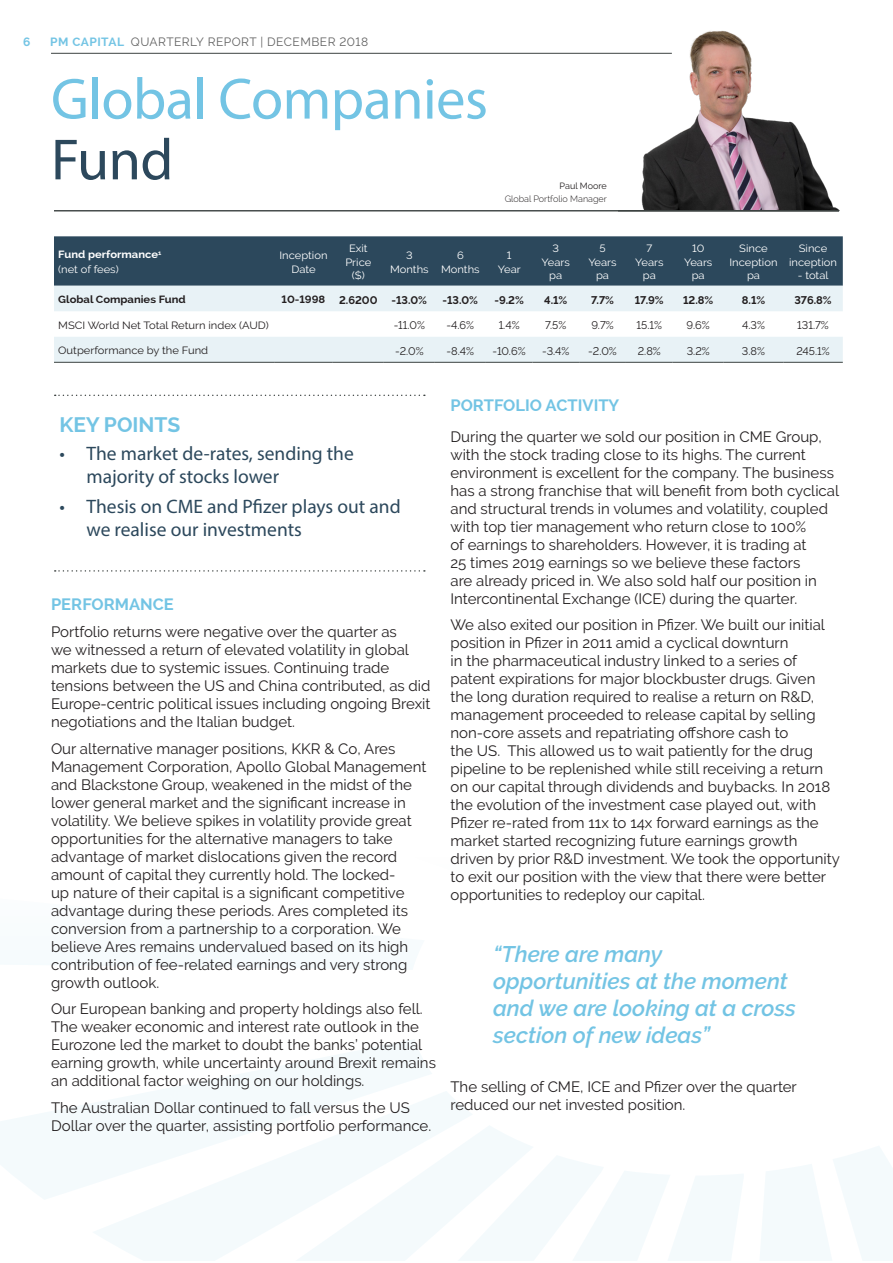
<style>
.page{position:relative;width:893px;height:1263px;background:#fff}
.page>*{position:absolute;margin:0;border:0;box-sizing:border-box;transform-origin:0 0}
.t1{font:58.5px/60.8px "Myriad Pro";letter-spacing:-.01em;color:#73c4e4}
._2017_Body_Copy{font:italic 600 22.5px/27px "Raleway";color:#73c4e4}
.t2{font:700 21px "Raleway";color:#73c4e4}
.t3{font:19.5px/23.4px "Myriad Pro";color:#2c485c}
._2017_Body_Copy-2{font:700 16.5px "Raleway";color:#73c4e4}
._2017_Body_Copy-3{font:15px/18px "Raleway";color:#231f20}
._2017_Body_Copy-4{font:12px "Raleway";letter-spacing:.04em;color:#626262}
._2017_Body_Copy-5{font:700 12px "Raleway";color:#73c4e4}
._05a_Table_date_-_Gi{font:11.1px "Raleway";color:#231f20}
._05a_Table_date_-_Gi-2{font:700 11.1px "Raleway";color:#231f20}
.t4{font:10.5px/13.5px "Raleway";color:#fff;text-align:center;scale:1.07 1}
._05_Table_content{font:10.5px "Raleway";color:#231f20;scale:1.07 1}
.t5{font:700 10.5px/15px "Raleway";color:#fff;scale:1.07 1}
._05_Table_content-2{font:700 10.5px "Raleway";color:#231f20;scale:1.07 1}
._05a_Table_date_-_Gi-3{font:700 10.5px "Raleway";color:#231f20;scale:1.07 1}
.t6{font:300 9px/12.8px "Raleway";color:#231f20;text-align:right}
.s1{font-weight:700;color:#73c4e4}
.s2{color:#2c485c}
.s3{font-weight:400}
</style>
<div class="page">
<svg style="left:0;top:1040px;width:432px;height:159px"></svg>
<svg style="left:92px;top:1091px;width:380px;height:169px;fill:#f4fafc"></svg>
<svg style="left:236px;top:1125px;width:507px;height:135px"></svg>
<svg style="left:760px;top:1146px;width:133px;height:114px"></svg>
<img style="left:603px;top:30px;width:236px;height:180px">
<hr style="left:54px;top:210px;width:785px;height:1px;background:#3c4241">
<svg style="left:55px;top:570px;width:370px;height:2px"></svg>
<svg style="left:55px;top:395px;width:370px;height:1px"></svg>
<hr style="left:51px;top:53px;width:621px;height:1px;background:#3c4241">
<div style="left:54px;top:236px;width:789px;height:50px;background:#2c485c"></div>
<svg style="left:54px;top:286px;width:789px;height:76px;fill:#e8f2f6"></svg>
<hr style="left:54px;top:362px;width:220px;height:1px;background:#3c4241">
<hr style="left:274px;top:362px;width:59px;height:1px;background:#3c4241">
<hr style="left:333px;top:362px;width:51px;height:1px;background:#3c4241">
<hr style="left:384px;top:362px;width:51px;height:1px;background:#3c4241">
<hr style="left:435px;top:362px;width:51px;height:1px;background:#3c4241">
<hr style="left:486px;top:362px;width:46px;height:1px;background:#3c4241">
<hr style="left:532px;top:362px;width:47px;height:1px;background:#3c4241">
<hr style="left:579px;top:362px;width:47px;height:1px;background:#3c4241">
<hr style="left:626px;top:362px;width:47px;height:1px;background:#3c4241">
<hr style="left:673px;top:362px;width:51px;height:1px;background:#3c4241">
<hr style="left:724px;top:362px;width:59px;height:1px;background:#3c4241">
<hr style="left:783px;top:362px;width:60px;height:1px;background:#3c4241">
<p class="_2017_Body_Copy-5" style="left:23px;top:35px;width:9px">6</p>
<p class="_2017_Body_Copy-4" style="left:50px;top:34px;width:319px"><span class="s1">PM CAPITAL</span> QUARTERLY REPORT | DECEMBER 2018</p>
<p class="t1" style="left:51px;top:68px;width:438px">Global Companies<br><span class="s2">Fund</span></p>
<p class="t6" style="left:505px;top:179px;width:104px"><span class="s3">Paul Moore<br></span>Global Portfolio Manager</p>
<p class="t5" style="left:58px;top:247px;width:98px">Fund performance<sup>1 </sup><span class="s3">(net of fees)</span></p>
<p class="t4" style="left:279px;top:249px;width:46px">Inception<br>Date</p>
<p class="t4" style="left:345px;top:242px;width:26px">Exit<br>Price ($)</p>
<p class="t4" style="left:390px;top:249px;width:38px">3<br>Months</p>
<p class="t4" style="left:441px;top:249px;width:38px">6<br>Months</p>
<p class="t4" style="left:498px;top:249px;width:23px">1<br>Year</p>
<p class="t4" style="left:542px;top:242px;width:28px">3<br>Years pa</p>
<p class="t4" style="left:588px;top:242px;width:28px">5<br>Years pa</p>
<p class="t4" style="left:635px;top:242px;width:28px">7<br>Years pa</p>
<p class="t4" style="left:684px;top:242px;width:28px">10<br>Years pa</p>
<p class="t4" style="left:729px;top:242px;width:46px">Since<br>Inception pa</p>
<p class="t4" style="left:789px;top:242px;width:46px">Since inception</p>
<p class="t4" style="left:798px;top:269px;width:30px">- total</p>
<p class="_05_Table_content-2" style="left:58px;top:294px;width:121px">Global Companies Fund</p>
<p class="_05a_Table_date_-_Gi-3" style="left:282px;top:294px;width:42px">10-1998</p>
<p class="_05a_Table_date_-_Gi-2" style="left:339px;top:293px;width:40px">2.6200</p>
<p class="_05a_Table_date_-_Gi-2" style="left:392px;top:293px;width:37px">-13.0%</p>
<p class="_05a_Table_date_-_Gi-2" style="left:443px;top:293px;width:37px">-13.0%</p>
<p class="_05a_Table_date_-_Gi-2" style="left:494px;top:293px;width:31px">-9.2%</p>
<p class="_05a_Table_date_-_Gi-2" style="left:544px;top:293px;width:25px">4.1%</p>
<p class="_05a_Table_date_-_Gi-2" style="left:591px;top:293px;width:24px">7.7%</p>
<p class="_05a_Table_date_-_Gi-2" style="left:635px;top:293px;width:30px">17.9%</p>
<p class="_05a_Table_date_-_Gi-2" style="left:683px;top:293px;width:32px">12.8%</p>
<p class="_05a_Table_date_-_Gi-2" style="left:742px;top:293px;width:25px">8.1%</p>
<p class="_05a_Table_date_-_Gi-2" style="left:794px;top:293px;width:39px">376.8%</p>
<p class="_05_Table_content" style="left:58px;top:319px;width:198px">MSCI World Net Total Return index (AUD)</p>
<p class="_05a_Table_date_-_Gi" style="left:394px;top:319px;width:33px">-11.0%</p>
<p class="_05a_Table_date_-_Gi" style="left:446px;top:319px;width:29px">-4.6%</p>
<p class="_05a_Table_date_-_Gi" style="left:499px;top:319px;width:22px">1.4%</p>
<p class="_05a_Table_date_-_Gi" style="left:545px;top:319px;width:23px">7.5%</p>
<p class="_05a_Table_date_-_Gi" style="left:591px;top:319px;width:24px">9.7%</p>
<p class="_05a_Table_date_-_Gi" style="left:637px;top:319px;width:27px">15.1%</p>
<p class="_05a_Table_date_-_Gi" style="left:687px;top:319px;width:25px">9.6%</p>
<p class="_05a_Table_date_-_Gi" style="left:742px;top:319px;width:24px">4.3%</p>
<p class="_05a_Table_date_-_Gi" style="left:797px;top:319px;width:33px">131.7%</p>
<p class="_05_Table_content" style="left:58px;top:345px;width:142px">Outperformance by the Fund</p>
<p class="_05a_Table_date_-_Gi" style="left:395px;top:344px;width:30px">-2.0%</p>
<p class="_05a_Table_date_-_Gi" style="left:447px;top:344px;width:29px">-8.4%</p>
<p class="_05a_Table_date_-_Gi" style="left:493px;top:344px;width:35px">-10.6%</p>
<p class="_05a_Table_date_-_Gi" style="left:542px;top:344px;width:29px">-3.4%</p>
<p class="_05a_Table_date_-_Gi" style="left:588px;top:344px;width:30px">-2.0%</p>
<p class="_05a_Table_date_-_Gi" style="left:638px;top:344px;width:25px">2.8%</p>
<p class="_05a_Table_date_-_Gi" style="left:687px;top:344px;width:24px">3.2%</p>
<p class="_05a_Table_date_-_Gi" style="left:742px;top:344px;width:25px">3.8%</p>
<p class="_05a_Table_date_-_Gi" style="left:796px;top:344px;width:35px">245.1%</p>
<p class="t2" style="left:60px;top:413px;width:122px">KEY POINTS</p>
<p class="t3" style="left:87px;top:441px;width:269px;text-indent:-27px">• The market de-rates, sending the majority of stocks lower</p>
<p class="t3" style="left:87px;top:494px;width:316px;text-indent:-27px">• Thesis on CME and Pfizer plays out and we realise our investments</p>
<p class="_2017_Body_Copy-2" style="left:51px;top:595px;width:124px">PERFORMANCE</p>
<p class="_2017_Body_Copy-3" style="left:51px;top:623px;width:381px">Portfolio returns were negative over the quarter as<br>we witnessed a return of elevated volatility in global markets due to systemic issues. Continuing trade tensions between the US and China contributed, as did Europe-centric political issues including ongoing Brexit negotiations and the Italian budget.</p>
<p class="_2017_Body_Copy-3" style="left:51px;top:739px;width:377px">Our alternative manager positions, KKR &amp; Co, Ares Management Corporation, Apollo Global Management and Blackstone Group, weakened in the midst of the lower general market and the significant increase in volatility. We believe spikes in volatility provide great opportunities for the alternative managers to take advantage of market dislocations given the record amount of capital they currently hold. The locked-<br>up nature of their capital is a significant competitive advantage during these periods. Ares completed its conversion from a partnership to a corporation. We believe Ares remains undervalued based on its high contribution of fee-related earnings and very strong growth outlook.</p>
<p class="_2017_Body_Copy-3" style="left:51px;top:1000px;width:386px">Our European banking and property holdings also fell.<br>The weaker economic and interest rate outlook in the Eurozone led the market to doubt the banks’ potential earning growth, while uncertainty around Brexit remains an additional factor weighing on our holdings.</p>
<p class="_2017_Body_Copy-3" style="left:51px;top:1098px;width:382px">The Australian Dollar continued to fall versus the US<br>Dollar over the quarter, assisting portfolio performance.</p>
<p class="_2017_Body_Copy-2" style="left:450px;top:396px;width:170px">PORTFOLIO ACTIVITY</p>
<p class="_2017_Body_Copy-3" style="left:450px;top:427px;width:390px">During the quarter we sold our position in CME Group, with the stock trading close to its highs. The current environment is excellent for the company. The business has a strong franchise that will benefit from both cyclical and structural trends in volumes and volatility, coupled with top tier management who return close to 100%<br>of earnings to shareholders. However, it is trading at<br>25 times 2019 earnings so we believe these factors<br>are already priced in. We also sold half our position in Intercontinental Exchange (ICE) during the quarter.</p>
<p class="_2017_Body_Copy-3" style="left:450px;top:616px;width:391px">We also exited our position in Pfizer. We built our initial position in Pfizer in 2011 amid a cyclical downturn<br>in the pharmaceutical industry linked to a series of patent expirations for major blockbuster drugs. Given the long duration required to realise a return on R&amp;D, management proceeded to release capital by selling non-core assets and repatriating offshore cash to<br>the US. This allowed us to wait patiently for the drug pipeline to be replenished while still receiving a return on our capital through dividends and buybacks. In 2018 the evolution of the investment case played out, with Pfizer re-rated from 11x to 14x forward earnings as the market started recognizing future earnings growth driven by prior R&amp;D investment. We took the opportunity to exit our position with the view that there were better opportunities to redeploy our capital.</p>
<p class="_2017_Body_Copy" style="left:493px;top:941px;width:304px">“There are many opportunities at the moment and we are looking at a cross section of new ideas”</p>
<p class="_2017_Body_Copy-3" style="left:450px;top:1078px;width:348px">The selling of CME, ICE and Pfizer over the quarter reduced our net invested position.</p>
</div>
